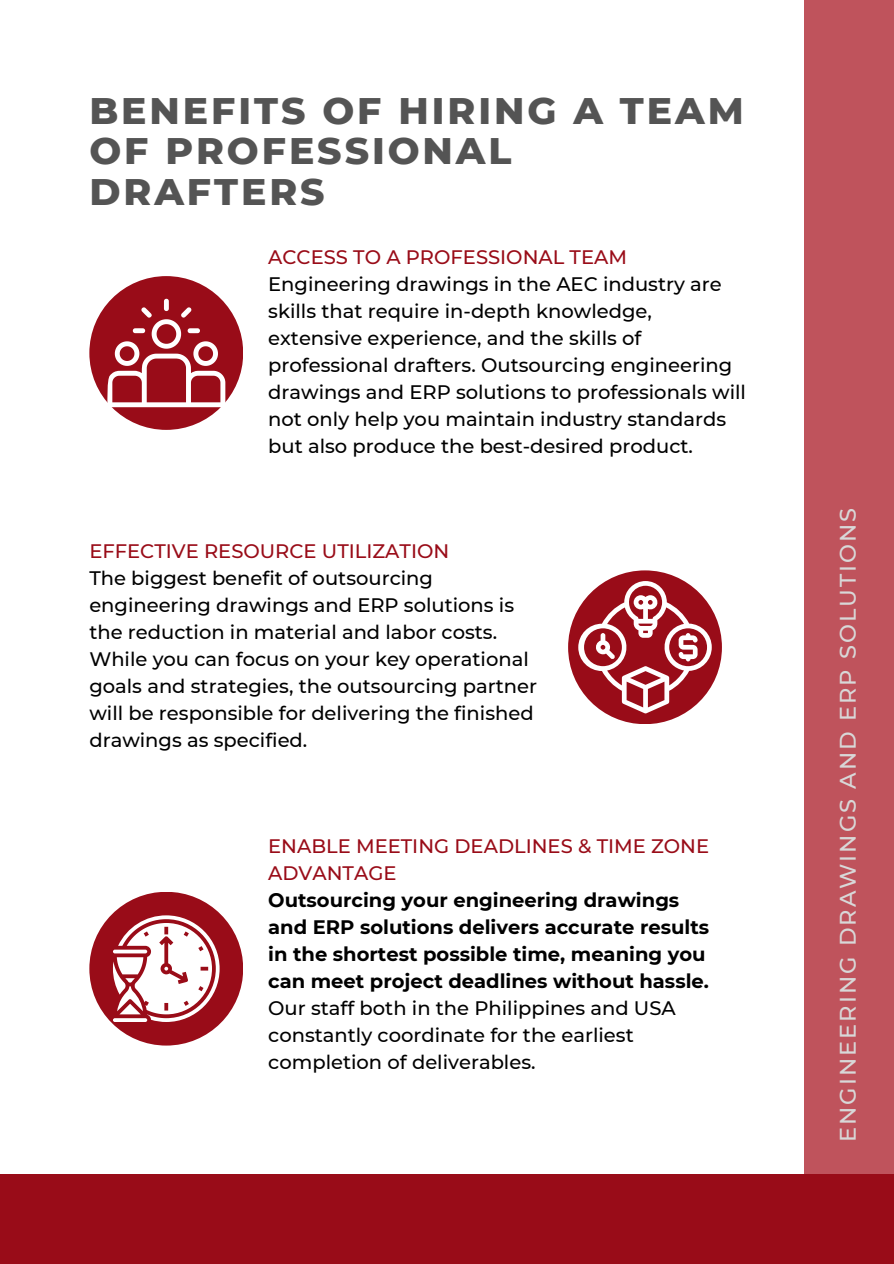
<style>
.page{position:relative;width:894px;height:1264px;background:#fff}
.page>*{position:absolute;margin:0;border:0;box-sizing:border-box;transform-origin:0 0}
.t1{font:800 37.65px/40.5px "Montserrat";letter-spacing:.08em;color:#545454}
.t2{font:500 22.5px "Montserrat";letter-spacing:.09em;color:#d8d8d8}
.t3{font:500 19.5px/27px "Montserrat";color:#000}
.t4{font:700 19.5px/27px "Montserrat";color:#000}
.t5{font:500 19.5px/27px "Montserrat";color:#990c18}
</style>
<div class="page">
<div style="left:804px;top:0;width:89px;height:1231px;background:#bf535c"></div>
<div style="left:0;top:1174px;width:893px;height:89px;background:#990c18"></div>
<div style="left:89px;top:276px;width:154px;height:154px;background:#990c18;border-radius:50%"></div>
<svg style="left:107px;top:299px;width:118px;height:108px"></svg>
<div style="left:89px;top:891px;width:154px;height:154px;background:#990c18;border-radius:50%"></div>
<div style="left:568px;top:570px;width:153px;height:154px;background:#990c18;border-radius:50%"></div>
<svg style="left:578px;top:581px;width:133px;height:132px"></svg>
<svg style="left:113px;top:915px;width:106px;height:106px"></svg>
<p class="t1" style="left:89px;top:90px;width:655px">BENEFITS OF HIRING A TEAM<br>OF PROFESSIONAL<br>DRAFTERS</p>
<h2 class="t5" style="left:268px;top:243px;width:360px">ACCESS TO A PROFESSIONAL TEAM</h2>
<h1 class="t3" style="left:268px;top:270px;width:479px">Engineering drawings in the AEC industry are skills that require in-depth knowledge, extensive experience, and the skills of professional drafters. Outsourcing engineering drawings and ERP solutions to professionals will not only help you maintain industry standards but also produce the best-desired product.</h1>
<p class="t5" style="left:89px;top:538px;width:361px">EFFECTIVE RESOURCE UTILIZATION</p>
<p class="t3" style="left:89px;top:565px;width:449px">The biggest benefit of outsourcing engineering drawings and ERP solutions is the reduction in material and labor costs.<br>While you can focus on your key operational goals and strategies, the outsourcing partner will be responsible for delivering the finished drawings as specified.</p>
<p class="t5" style="left:268px;top:832px;width:442px">ENABLE MEETING DEADLINES &amp; TIME ZONE<br>ADVANTAGE</p>
<p class="t4" style="left:268px;top:886px;width:442px">Outsourcing your engineering drawings and ERP solutions delivers accurate results in the shortest possible time, meaning you can meet project deadlines without hassle.</p>
<p class="t3" style="left:268px;top:994px;width:409px">Our staff both in the Philippines and USA constantly coordinate for the earliest completion of deliverables.</p>
<p class="t2" style="left:833px;top:1141px;width:635px;rotate:-90deg">ENGINEERING DRAWINGS AND ERP SOLUTIONS</p>
</div>
